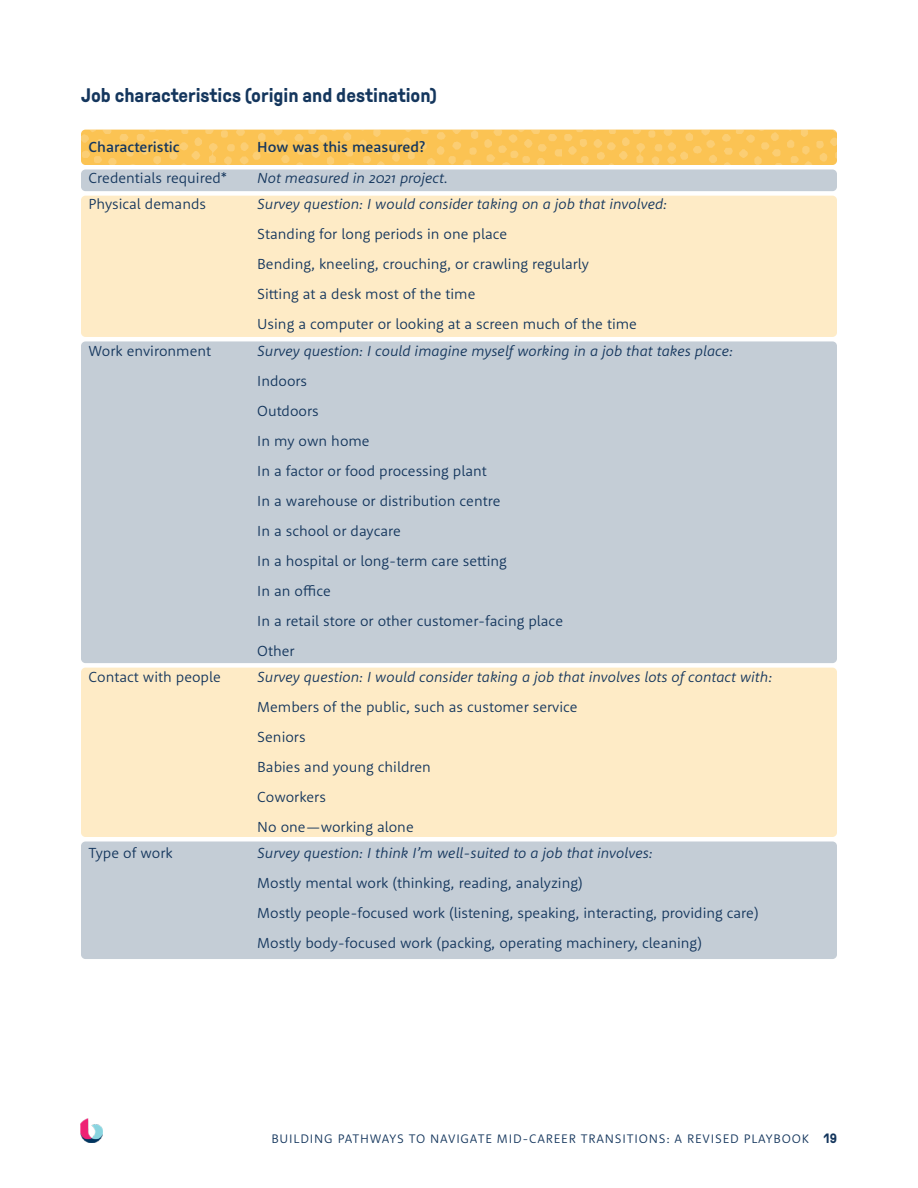
<style>
.page{position:relative;width:918px;height:1188px;background:#fff}
.page>*{position:absolute;margin:0;border:0;box-sizing:border-box;transform-origin:0 0}
.Head_2_Mini_Hed{font:700 19.5px "GT Pressura";color:#14365d}
.Text_tables{font:300 15px "Rooney Sans";color:#14365d}
.Text_tables-2{font:italic 300 15px "Rooney Sans";color:#14365d}
.Text_tables-3{font:500 15px "Rooney Sans";color:#14365d}
.t1{font:300 12.75px "Rooney Sans";letter-spacing:.065em;color:#14365d}
.s1{font-family:"GT Pressura";font-weight:700;font-size:13.5px}
</style>
<div class="page">
<img style="left:81px;top:1119px;width:22px;height:23px">
<svg style="left:81px;top:130px;width:756px;height:35px;background:#fbc55a"></svg>
<div style="left:81px;top:170px;width:756px;height:21px;background:#c4cdd6;border-radius:4px"></div>
<div style="left:81px;top:196px;width:756px;height:141px;background:#feebc6;border-radius:4px"></div>
<div style="left:81px;top:341px;width:756px;height:322px;background:#c4cdd6;border-radius:4px"></div>
<div style="left:81px;top:668px;width:756px;height:169px;background:#feebc6;border-radius:4px"></div>
<div style="left:81px;top:842px;width:756px;height:117px;background:#c4cdd6;border-radius:4px"></div>
<p class="Head_2_Mini_Hed" style="left:81px;top:85px;width:358px">Job characteristics (origin and destination)</p>
<p class="Text_tables-3" style="left:88px;top:137px;width:93px">Characteristic</p>
<p class="Text_tables-3" style="left:257px;top:137px;width:169px">How was this measured?</p>
<p class="Text_tables" style="left:88px;top:168px;width:140px">Credentials required*</p>
<p class="Text_tables-2" style="left:257px;top:168px;width:192px">Not measured in 2021 project.</p>
<p class="Text_tables" style="left:88px;top:194px;width:119px">Physical demands</p>
<p class="Text_tables-2" style="left:257px;top:194px;width:412px">Survey question: I would consider taking on a job that involved:</p>
<p class="Text_tables" style="left:257px;top:224px;width:251px">Standing for long periods in one place</p>
<p class="Text_tables" style="left:257px;top:254px;width:333px">Bending, kneeling, crouching, or crawling regularly</p>
<p class="Text_tables" style="left:257px;top:284px;width:220px">Sitting at a desk most of the time</p>
<p class="Text_tables" style="left:257px;top:314px;width:381px">Using a computer or looking at a screen much of the time</p>
<p class="Text_tables" style="left:88px;top:340px;width:124px">Work environment</p>
<p class="Text_tables-2" style="left:257px;top:340px;width:477px">Survey question: I could imagine myself working in a job that takes place:</p>
<p class="Text_tables" style="left:257px;top:370px;width:51px">Indoors</p>
<p class="Text_tables" style="left:257px;top:400px;width:63px">Outdoors</p>
<p class="Text_tables" style="left:257px;top:430px;width:114px">In my own home</p>
<p class="Text_tables" style="left:257px;top:460px;width:231px">In a factor or food processing plant</p>
<p class="Text_tables" style="left:257px;top:490px;width:245px">In a warehouse or distribution centre</p>
<p class="Text_tables" style="left:257px;top:520px;width:145px">In a school or daycare</p>
<p class="Text_tables" style="left:257px;top:550px;width:251px">In a hospital or long-term care setting</p>
<p class="Text_tables" style="left:257px;top:580px;width:75px">In an office</p>
<p class="Text_tables" style="left:257px;top:610px;width:307px">In a retail store or other customer-facing place</p>
<p class="Text_tables" style="left:257px;top:640px;width:39px">Other</p>
<p class="Text_tables" style="left:88px;top:667px;width:134px">Contact with people</p>
<p class="Text_tables-2" style="left:257px;top:667px;width:517px">Survey question: I would consider taking a job that involves lots of contact with:</p>
<p class="Text_tables" style="left:257px;top:697px;width:322px">Members of the public, such as customer service</p>
<p class="Text_tables" style="left:257px;top:727px;width:50px">Seniors</p>
<p class="Text_tables" style="left:257px;top:757px;width:175px">Babies and young children</p>
<p class="Text_tables" style="left:257px;top:787px;width:70px">Coworkers</p>
<p class="Text_tables" style="left:257px;top:817px;width:158px">No one—working alone</p>
<p class="Text_tables" style="left:88px;top:843px;width:86px">Type of work</p>
<p class="Text_tables-2" style="left:257px;top:843px;width:397px">Survey question: I think I’m well-suited to a job that involves:</p>
<p class="Text_tables" style="left:257px;top:873px;width:327px">Mostly mental work (thinking, reading, analyzing)</p>
<p class="Text_tables" style="left:257px;top:903px;width:503px">Mostly people-focused work (listening, speaking, interacting, providing care)</p>
<p class="Text_tables" style="left:257px;top:933px;width:446px">Mostly body-focused work (packing, operating machinery, cleaning)</p>
<p class="t1" style="left:271px;top:1130px;width:567px">BUILDING PATHWAYS TO NAVIGATE MID-CAREER TRANSITIONS: A REVISED PLAYBOOK <span class="s1">19</span></p>
</div>
